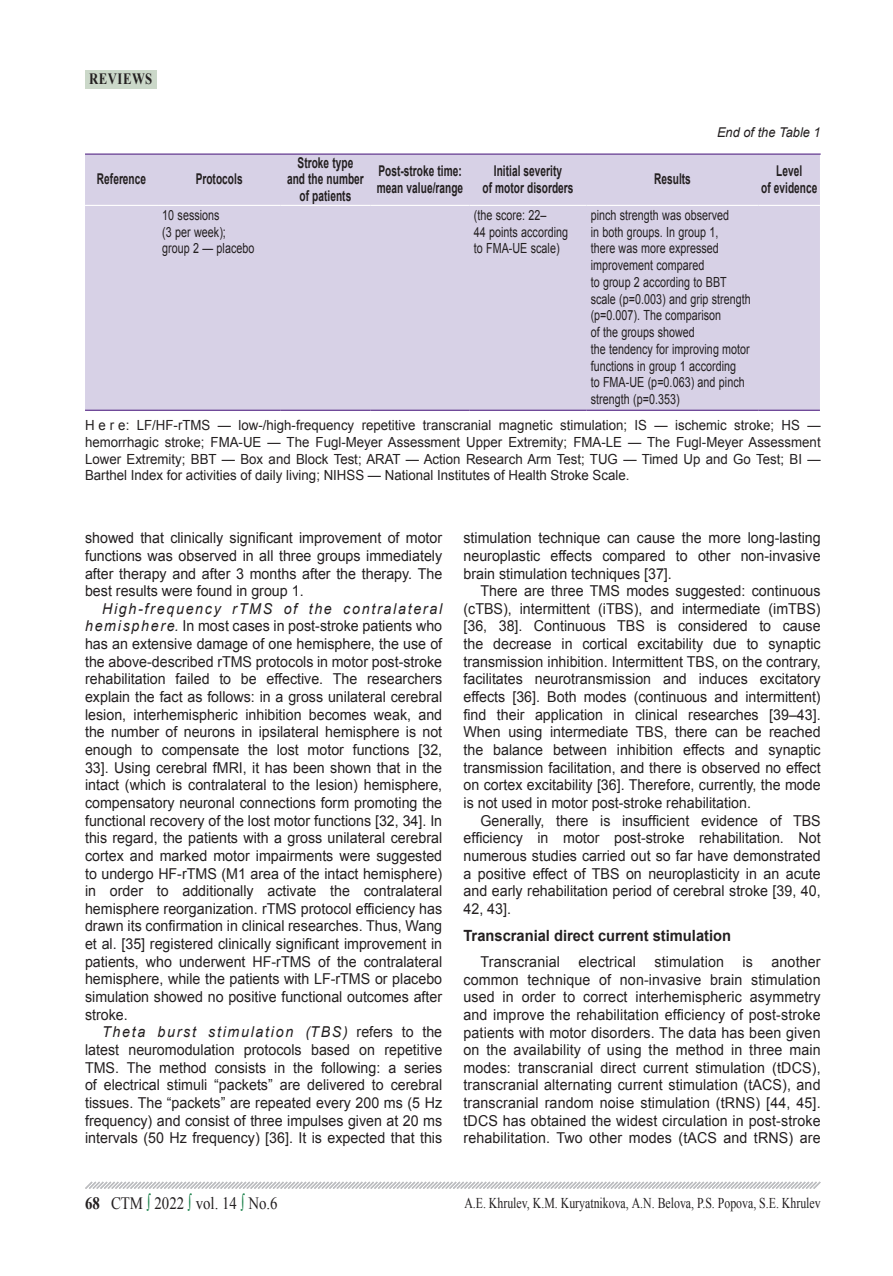
<style>
.page{position:relative;width:893px;height:1276px;background:#fff}
.page>*{position:absolute;margin:0;border:0;box-sizing:border-box;transform-origin:0 0}
.t1{font:17.4px "Times New Roman";color:#231f20;scale:.86 1}
.t2{font:700 15.75px "Times New Roman";letter-spacing:.04em;color:#231f20;scale:.81 1}
.t3{font:700 15.45px "Arial";color:#231f20;scale:.95 1}
.t4{font:15px/17.7px "Arial";color:#231f20;text-align:justify;scale:.95 1}
.t5{font:15px "Times New Roman";color:#231f20;scale:.79 1}
.t6{font:700 14.85px/16.2px "Arial";letter-spacing:.005em;color:#231f20;text-align:center;scale:.68 1}
.t7{font:13.95px/16.8px "Arial";letter-spacing:.005em;color:#231f20;text-align:justify;scale:.95 1}
.t8{font:13.95px/16.8px "Arial";letter-spacing:.005em;color:#231f20;scale:.77 1}
.t9{font:italic 13.5px "Arial";color:#231f20;scale:.95 1}
.s1{font-style:italic}
.s2{font-weight:700}
.s3{color:#127c43}
</style>
<div class="page">
<svg style="left:85px;top:1181px;width:736px;height:8px"></svg>
<div style="left:85px;top:70px;width:71px;height:18px;background:#cbd8c9"></div>
<div style="left:85px;top:155px;width:735px;height:255px;background:#d7d1e6"></div>
<hr style="left:85px;top:205px;width:73px;height:1px;background:#fff">
<hr style="left:158px;top:205px;width:122px;height:1px;background:#fff">
<hr style="left:280px;top:205px;width:91px;height:1px;background:#fff">
<hr style="left:371px;top:205px;width:98px;height:1px;background:#fff">
<hr style="left:469px;top:205px;width:117px;height:1px;background:#fff">
<hr style="left:586px;top:205px;width:173px;height:1px;background:#fff">
<hr style="left:759px;top:205px;width:61px;height:1px;background:#fff">
<hr style="left:85px;top:410px;width:73px;height:1px;background:#542685">
<hr style="left:158px;top:410px;width:122px;height:1px;background:#542685">
<hr style="left:280px;top:410px;width:91px;height:1px;background:#542685">
<hr style="left:371px;top:410px;width:98px;height:1px;background:#542685">
<hr style="left:469px;top:410px;width:117px;height:1px;background:#542685">
<hr style="left:586px;top:410px;width:173px;height:1px;background:#542685">
<hr style="left:759px;top:410px;width:61px;height:1px;background:#542685">
<hr style="left:85px;top:153px;width:736px;height:2px;background:#542685">
<p class="t2" style="left:89px;top:68px;width:80px">REVIEWS</p>
<p class="t6" style="left:97px;top:172px;width:74px">Reference</p>
<p class="t6" style="left:196px;top:172px;width:71px">Protocols</p>
<p class="t9" style="left:717px;top:124px;width:111px">End of the Table 1</p>
<p class="t6" style="left:287px;top:155px;width:115px">Stroke type and the number of patients</p>
<p class="t6" style="left:377px;top:163px;width:128px;text-align:left">Post-stroke time: mean value/range</p>
<p class="t6" style="left:482px;top:163px;width:135px">Initial severity<br>of motor disorders</p>
<p class="t6" style="left:654px;top:172px;width:56px">Results</p>
<p class="t6" style="left:761px;top:163px;width:84px">Level<br>of evidence</p>
<p class="t8" style="left:162px;top:207px;width:121px">10 sessions<br>(3 per week); group 2 — placebo</p>
<p class="t8" style="left:474px;top:207px;width:124px">(the score: 22–<br>44 points according to FMA-UE scale)</p>
<p class="t8" style="left:591px;top:207px;width:209px">pinch strength was observed<br>in both groups. In group 1,<br>there was more expressed improvement compared<br>to group 2 according to BBT scale (p=0.003) and grip strength (p=0.007). The comparison<br>of the groups showed<br>the tendency for improving motor functions in group 1 according<br>to FMA-UE (p=0.063) and pinch strength (p=0.353)</p>
<p class="t7" style="left:85px;top:417px;width:776px">H e r e: LF/HF-rTMS — low-/high-frequency repetitive transcranial magnetic stimulation; IS — ischemic stroke; HS — hemorrhagic stroke; FMA-UE — The Fugl-Meyer Assessment Upper Extremity; FMA-LE — The Fugl-Meyer Assessment Lower Extremity; BBT — Box and Block Test; ARAT — Action Research Arm Test; TUG — Timed Up and Go Test; BI — Barthel Index for activities of daily living; NIHSS — National Institutes of Health Stroke Scale.</p>
<p class="t4" style="left:85px;top:529px;width:377px">showed that clinically significant improvement of motor functions was observed in all three groups immediately after therapy and after 3 months after the therapy. The best results were found in group 1.</p>
<p class="t4" style="left:85px;top:600px;width:377px;text-indent:17px"><span class="s1">High-frequency rTMS of the contralateral hemisphere.</span> In most cases in post-stroke patients who has an extensive damage of one hemisphere, the use of the above-described rTMS protocols in motor post-stroke rehabilitation failed to be effective. The researchers explain the fact as follows: in a gross unilateral cerebral lesion, interhemispheric inhibition becomes weak, and the number of neurons in ipsilateral hemisphere is not enough to compensate the lost motor functions [32, 33]. Using cerebral fMRI, it has been shown that in the intact (which is contralateral to the lesion) hemisphere, compensatory neuronal connections form promoting the functional recovery of the lost motor functions [32, 34]. In this regard, the patients with a gross unilateral cerebral cortex and marked motor impairments were suggested to undergo HF-rTMS (М1 area of the intact hemisphere) in order to additionally activate the contralateral hemisphere reorganization. rTMS protocol efficiency has drawn its confirmation in clinical researches. Thus, Wang et al. [35] registered clinically significant improvement in patients, who underwent HF-rTMS of the contralateral hemisphere, while the patients with LF-rTMS or placebo simulation showed no positive functional outcomes after stroke.</p>
<p class="t4" style="left:85px;top:1023px;width:377px;text-indent:17px"><span class="s1">Theta burst stimulation (TBS)</span> refers to the latest neuromodulation protocols based on repetitive TMS. The method consists in the following: a series of electrical stimuli “packets” are delivered to cerebral tissues. The “packets” are repeated every 200 ms (5 Hz frequency) and consist of three impulses given at 20 ms intervals (50 Hz frequency) [36]. It is expected that this</p>
<p class="t1" style="left:85px;top:1191px;width:226px"><span class="s2">68</span> СТМ <span class="s3">∫</span> 2022 <span class="s3">∫</span> vol. 14 <span class="s3">∫</span> No.6</p>
<p class="t4" style="left:463px;top:529px;width:377px">stimulation technique can cause the more long-lasting neuroplastic effects compared to other non-invasive brain stimulation techniques [37].</p>
<p class="t4" style="left:463px;top:582px;width:377px;text-indent:17px">There are three TMS modes suggested: continuous (cTBS), intermittent (iTBS), and intermediate (imTBS) [36, 38]. Continuous TBS is considered to cause the decrease in cortical excitability due to synaptic transmission inhibition. Intermittent TBS, on the contrary, facilitates neurotransmission and induces excitatory effects [36]. Both modes (continuous and intermittent) find their application in clinical researches [39–43].<br>When using intermediate TBS, there can be reached the balance between inhibition effects and synaptic transmission facilitation, and there is observed no effect on cortex excitability [36]. Therefore, currently, the mode is not used in motor post-stroke rehabilitation.</p>
<p class="t4" style="left:463px;top:811px;width:377px;text-indent:17px">Generally, there is insufficient evidence of TBS efficiency in motor post-stroke rehabilitation. Not numerous studies carried out so far have demonstrated a positive effect of TBS on neuroplasticity in an acute and early rehabilitation period of cerebral stroke [39, 40, 42, 43].</p>
<p class="t3" style="left:463px;top:925px;width:283px">Transcranial direct current stimulation</p>
<p class="t4" style="left:463px;top:953px;width:377px;text-indent:17px">Transcranial electrical stimulation is another common technique of non-invasive brain stimulation used in order to correct interhemispheric asymmetry and improve the rehabilitation efficiency of post-stroke patients with motor disorders. The data has been given on the availability of using the method in three main modes: transcranial direct current stimulation (tDCS), transcranial alternating current stimulation (tACS), and transcranial random noise stimulation (tRNS) [44, 45]. tDCS has obtained the widest circulation in post-stroke rehabilitation. Two other modes (tACS and tRNS) are</p>
<p class="t5" style="left:464px;top:1192px;width:453px">A.E. Khrulev, K.M. Kuryatnikova, А.N. Belova, P.S. Popova, S.Е. Khrulev</p>
</div>
